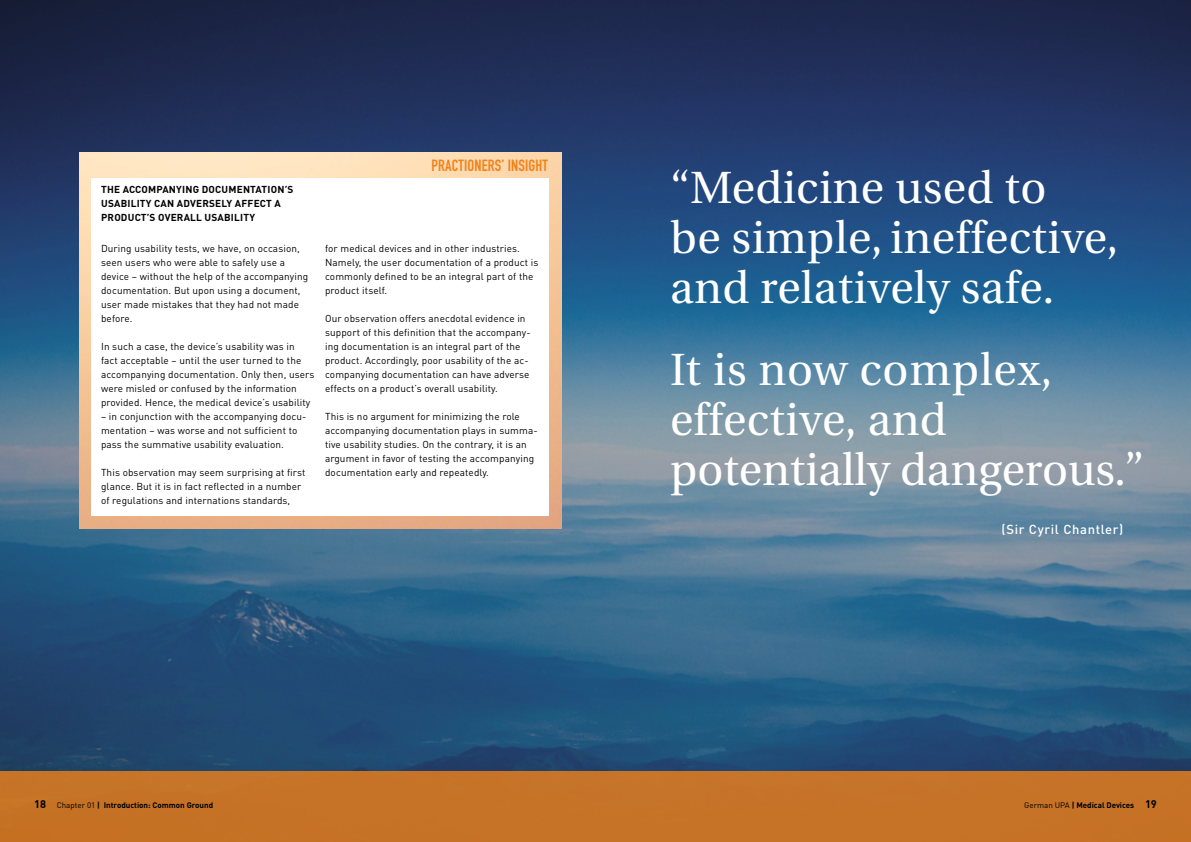
<style>
.page{position:relative;width:1191px;height:842px;background:#fff}
.page>*{position:absolute;margin:0;border:0;box-sizing:border-box;transform-origin:0 0}
.t1{font:45px/50px "Heuristica";letter-spacing:.01em;color:#fff}
.t2{font:700 16px "DIN Condensed";letter-spacing:.01em;color:#f0821a}
.t3{font:500 13px "DIN Pro";letter-spacing:.05em;color:#fff}
.t4{font:700 11px "DIN Pro";color:#000}
.t5{font:10px/14px "DIN Pro";letter-spacing:.01em;color:#000}
.t6{font:700 10px/14px "DIN Pro";letter-spacing:.02em;color:#000}
.t7{font:700 8px "DIN Pro";color:#000}
.s1{font-weight:400}
.s2{font-size:11px}
</style>
<div class="page">
<img style="left:0;top:0;width:1191px;height:771px">
<div style="left:0;top:771px;width:1191px;height:71px;background:#c67328"></div>
<img style="left:79px;top:153px;width:482px;height:375px">
<div style="left:91px;top:178px;width:458px;height:337px;background:#fff"></div>
<p class="t6" style="left:101px;top:182px;width:194px">THE ACCOMPANYING DOCUMENTATION’S<br>USABILITY CAN ADVERSELY AFFECT A<br>PRODUCT’S OVERALL USABILITY</p>
<p class="t5" style="left:101px;top:241px;width:209px">During usability tests, we have, on occasion, seen users who were able to safely use a device – without the help of the accompanying documentation. But upon using a document, user made mistakes that they had not made before.</p>
<p class="t5" style="left:101px;top:339px;width:215px">In such a case, the device’s usability was in<br>fact acceptable – until the user turned to the accompanying documentation. Only then, users were misled or confused by the information provided. Hence, the medical device’s usability</p>
<p class="t5" style="left:101px;top:409px;width:207px">– in conjunction with the accompanying docu&shy;mentation – was worse and not sufficient to pass the summative usability evaluation.</p>
<p class="t5" style="left:101px;top:465px;width:206px">This observation may seem surprising at first glance. But it is in fact reflected in a number of regulations and internations standards,</p>
<h2 class="t2" style="left:431px;top:155px;width:118px">PRACTIONERS’ INSIGHT</h2>
<p class="t5" style="left:325px;top:241px;width:215px">for medical devices and in other industries.<br>Namely, the user documentation of a product is commonly defined to be an integral part of the product itself.</p>
<p class="t5" style="left:325px;top:311px;width:207px">Our observation offers anecdotal evidence in support of this definition that the accompany&shy;ing documentation is an integral part of the product. Accordingly, poor usability of the ac&shy;companying documentation can have adverse effects on a product’s overall usability.</p>
<p class="t5" style="left:325px;top:409px;width:214px">This is no argument for minimizing the role accompanying documentation plays in summa&shy;tive usability studies. On the contrary, it is an argument in favor of testing the accompanying documentation early and repeatedly.</p>
<h1 class="t1" style="left:670px;top:163px;width:450px">“Medicine used to<br>be simple, ineffective, and relatively safe.</h1>
<h1 class="t1" style="left:670px;top:345px;width:476px">It is now complex, effective, and potentially dangerous.”</h1>
<h3 class="t3" style="left:1001px;top:520px;width:123px">(Sir Cyril Chantler)</h3>
<p class="t4" style="left:34px;top:796px;width:13px">18</p>
<p class="t7" style="left:1024px;top:799px;width:134px"><span class="s1">German UPA</span> | Medical Devices <span class="s2">19</span></p>
<p class="t7" style="left:57px;top:799px;width:158px"><span class="s1">Chapter 01</span> | Introduction: Common Ground</p>
</div>
